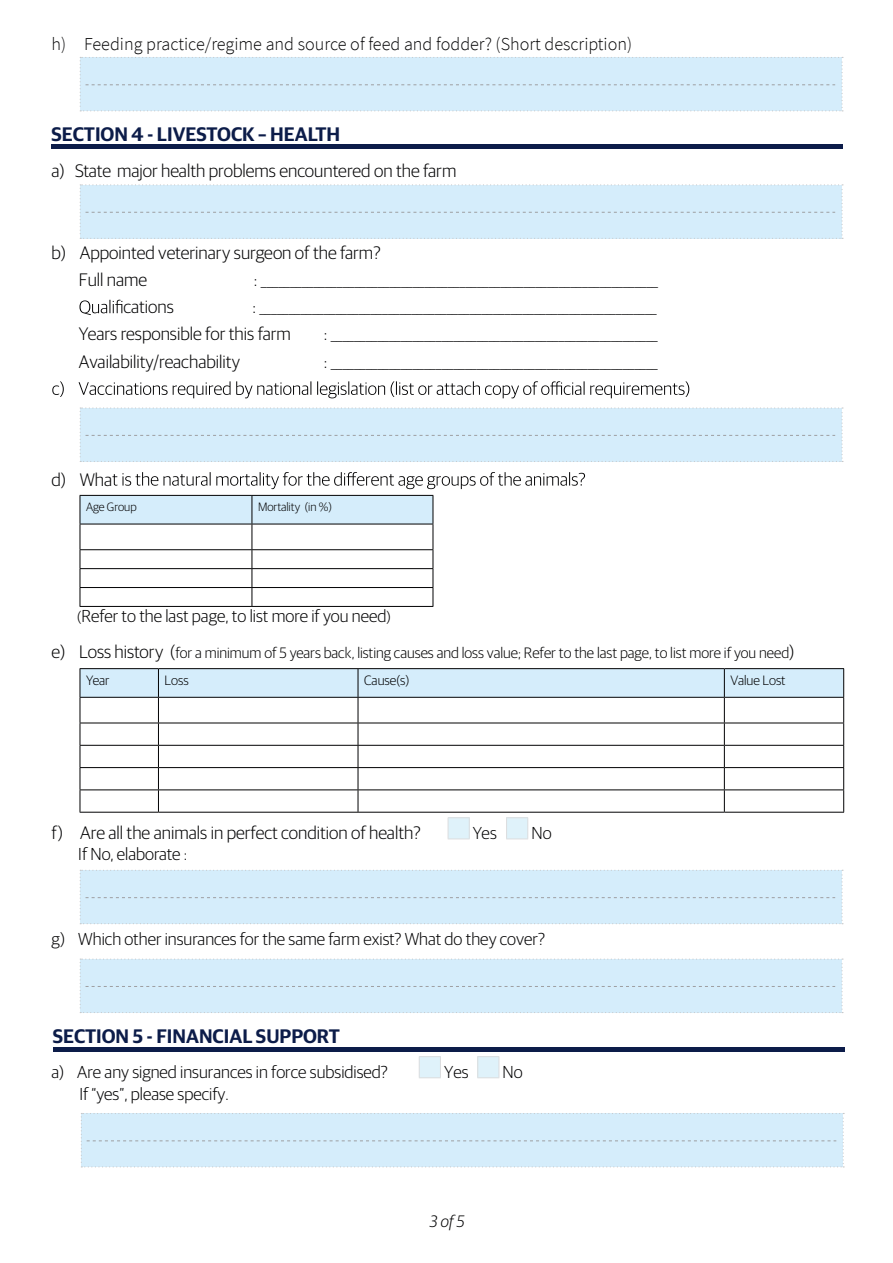
<style>
.page{position:relative;width:893px;height:1263px;background:#fff}
.page>*{position:absolute;margin:0;border:0;box-sizing:border-box;transform-origin:0 0}
.t1{font:600 19.65px "Guardian Sans";color:#0c1c49}
.t2{font:300 18.15px/27.2px "Guardian Sans";color:#020203}
.t3{font:300 18.15px "Source Sans Pro";color:#020203}
.t4{font:300 17.4px "Guardian Sans";color:#020203}
.t5{font:italic 300 16.65px "Guardian Sans";color:#020203}
.t6{font:300 15.15px "Guardian Sans";color:#020203}
.t7{font:300 13.65px "Guardian Sans";color:#020203}
.t8{font:300 12.15px "Guardian Sans";color:#020203}
.s1{font-size:15.15px}
.s2{font-size:18.15px}
</style>
<div class="page">
<div style="left:52px;top:144px;width:791px;height:5px;background:#0c1c49"></div>
<svg style="left:79px;top:300px;width:43px;height:15px"></svg>
<svg style="left:112px;top:472px;width:473px;height:17px"></svg>
<svg style="left:419px;top:1056px;width:22px;height:22px"></svg>
<svg style="left:477px;top:1056px;width:23px;height:22px"></svg>
<div style="left:80px;top:57px;width:763px;height:54px;background:#d5edfb"></div>
<div style="left:80px;top:184px;width:763px;height:55px;background:#d5edfb"></div>
<div style="left:80px;top:407px;width:763px;height:55px;background:#d5edfb"></div>
<svg style="left:80px;top:495px;width:354px;height:111px"></svg>
<hr style="left:80px;top:606px;width:172px;height:1px;background:#020203">
<hr style="left:252px;top:606px;width:181px;height:1px;background:#020203">
<hr style="left:80px;top:668px;width:78px;height:1px;background:#020203">
<hr style="left:158px;top:668px;width:200px;height:1px;background:#020203">
<hr style="left:358px;top:668px;width:366px;height:1px;background:#020203">
<hr style="left:724px;top:668px;width:120px;height:1px;background:#020203">
<svg style="left:80px;top:669px;width:764px;height:170px"></svg>
<hr style="left:80px;top:812px;width:78px;height:1px;background:#020203">
<hr style="left:158px;top:812px;width:200px;height:1px;background:#020203">
<hr style="left:358px;top:812px;width:366px;height:1px;background:#020203">
<hr style="left:724px;top:812px;width:120px;height:1px;background:#020203">
<div style="left:80px;top:870px;width:763px;height:54px;background:#d5edfb"></div>
<div style="left:80px;top:958px;width:763px;height:55px;background:#d5edfb"></div>
<div style="left:81px;top:1113px;width:763px;height:54px;background:#d5edfb"></div>
<svg style="left:52px;top:381px;width:637px;height:17px"></svg>
<hr style="left:53px;top:1047px;width:791px;height:4px;background:#0c1c49">
<p class="t3" style="left:52px;top:33px;width:582px">h) Feeding practice/regime and source of feed and fodder? (Short description)</p>
<p class="t1" style="left:52px;top:119px;width:290px">SECTION 4 - LIVESTOCK – HEALTH</p>
<p class="t2" style="left:52px;top:156px;width:406px">a) State major health problems encountered on the farm</p>
<p class="t2" style="left:79px;top:238px;width:303px;text-indent:-27px">b) Appointed veterinary surgeon of the farm?<br>Full name</p>
<p class="t2" style="left:254px;top:265px;width:406px">: ____________________________________________________________________</p>
<p class="t2" style="left:123px;top:292px;width:52px">cations</p>
<p class="t2" style="left:79px;top:292px;width:579px;text-indent:174px">: ____________________________________________________________________<br>Years responsible for this farm</p>
<p class="t2" style="left:324px;top:319px;width:336px">: ________________________________________________________</p>
<p class="t2" style="left:79px;top:347px;width:163px">Availability/reachability</p>
<p class="t2" style="left:324px;top:347px;width:336px">: ________________________________________________________</p>
<p class="t2" style="left:52px;top:464px;width:62px">d) Wha</p>
<p class="t8" style="left:86px;top:498px;width:52px">Age Group</p>
<p class="t8" style="left:258px;top:498px;width:75px">Mortality (in %)</p>
<p class="t4" style="left:77px;top:604px;width:315px"><span class="s1">(</span>Refer to the last page, to list more if you need<span class="s1">)</span></p>
<p class="t6" style="left:52px;top:642px;width:744px"><span class="s2">e) Loss history (</span>for a minimum of 5 years back, listing causes and loss value; Refer to the last page, to list more if you need<span class="s2">)</span></p>
<p class="t7" style="left:86px;top:671px;width:25px">Year</p>
<p class="t7" style="left:165px;top:671px;width:26px">Loss</p>
<p class="t7" style="left:364px;top:671px;width:47px">Cause(s)</p>
<p class="t7" style="left:730px;top:671px;width:57px">Value Lost</p>
<p class="t2" style="left:52px;top:818px;width:371px">f) Are all the animals in perfect condition of health?</p>
<p class="t4" style="left:473px;top:821px;width:25px">Yes</p>
<p class="t4" style="left:531px;top:821px;width:22px">No</p>
<p class="t4" style="left:78px;top:842px;width:110px">If No, elaborate :</p>
<p class="t4" style="left:52px;top:927px;width:495px">g) Which other insurances for the same farm exist? What do they cover?</p>
<p class="t1" style="left:53px;top:1022px;width:289px">SECTION 5 - FINANCIAL SUPPORT</p>
<p class="t4" style="left:52px;top:1060px;width:338px">a) Are any signed insurances in force subsidised?</p>
<p class="t4" style="left:444px;top:1060px;width:26px">Yes</p>
<p class="t4" style="left:503px;top:1060px;width:22px">No</p>
<p class="t4" style="left:79px;top:1082px;width:151px">If “yes”, please specify.</p>
<p class="t5" style="left:430px;top:1209px;width:36px">3 of 5</p>
</div>
